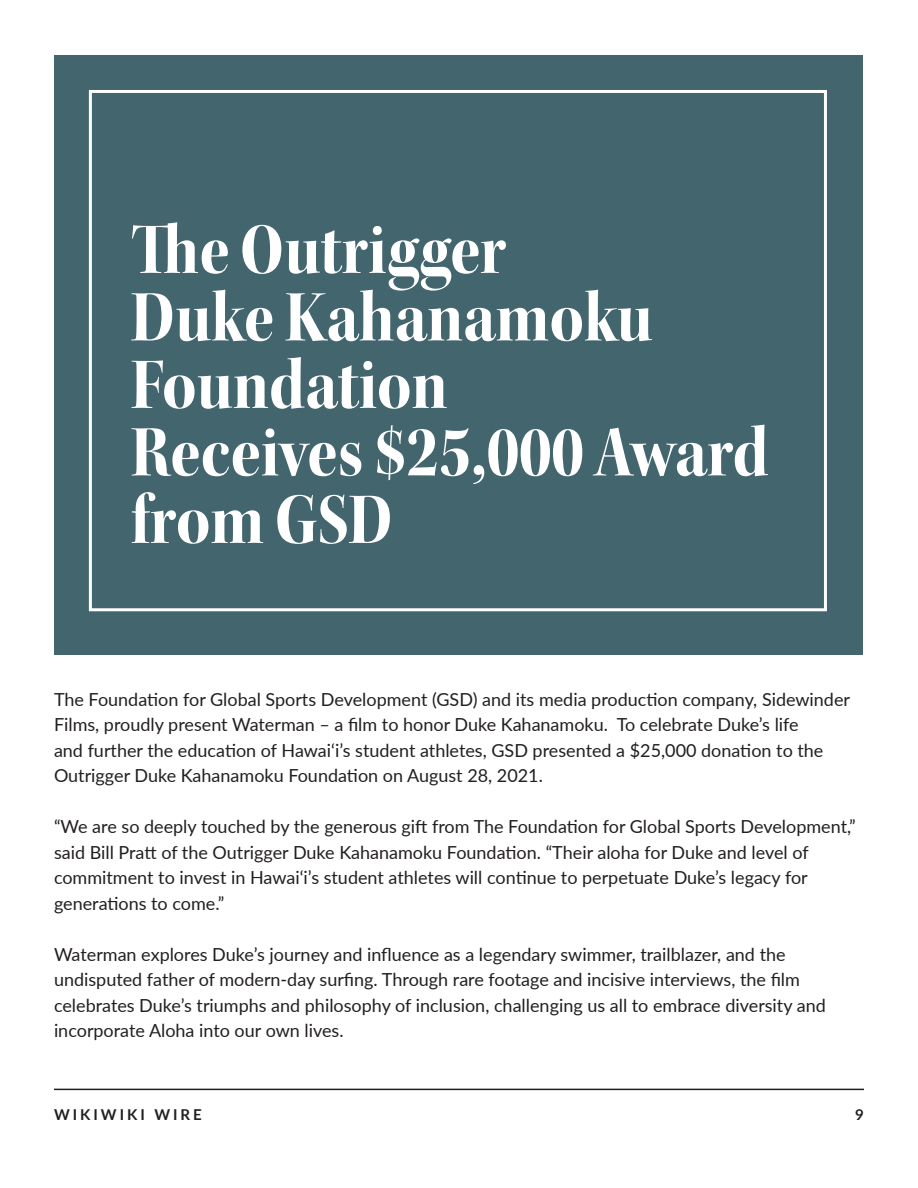
<style>
.page{position:relative;width:918px;height:1188px;background:#fff}
.page>*{position:absolute;margin:0;border:0;box-sizing:border-box;transform-origin:0 0}
.t1{font:75px/67.5px "Kepler Std Bold Scn Disp";color:#fff}
.t2{font:18px/25.5px "Lato";color:#231f20}
.t3{font:700 15px "Lato";letter-spacing:.2em;color:#231f20}
</style>
<div class="page">
<hr style="left:54px;top:1089px;width:810px;height:1px;background:#231f20">
<div style="left:55px;top:55px;width:808px;height:599px;background:#43656e"></div>
<div style="left:89px;top:90px;width:738px;height:521px;border:3px solid #fff"></div>
<p class="t1" style="left:131px;top:216px;width:377px">The Outrigger</p>
<p class="t1" style="left:131px;top:284px;width:523px">Duke Kahanamoku<br>Foundation</p>
<p class="t1" style="left:131px;top:419px;width:639px">Receives $25,000 Award</p>
<p class="t1" style="left:131px;top:486px;width:263px">from GSD</p>
<p class="t2" style="left:54px;top:686px;width:798px">The Foundation for Global Sports Development (GSD) and its media production company, Sidewinder Films, proudly present Waterman – a film to honor Duke Kahanamoku. To celebrate Duke’s life<br>and further the education of Hawai‘i’s student athletes, GSD presented a $25,000 donation to the Outrigger Duke Kahanamoku Foundation on August 28, 2021.</p>
<p class="t2" style="left:54px;top:813px;width:803px">“We are so deeply touched by the generous gift from The Foundation for Global Sports Development,” said Bill Pratt of the Outrigger Duke Kahanamoku Foundation. “Their aloha for Duke and level of commitment to invest in Hawai‘i’s student athletes will continue to perpetuate Duke’s legacy for generations to come.”</p>
<p class="t2" style="left:54px;top:941px;width:773px">Waterman explores Duke’s journey and influence as a legendary swimmer, trailblazer, and the undisputed father of modern-day surfing. Through rare footage and incisive interviews, the film celebrates Duke’s triumphs and philosophy of inclusion, challenging us all to embrace diversity and incorporate Aloha into our own lives.</p>
<p class="t3" style="left:54px;top:1103px;width:149px">WIKIWIKI WIRE</p>
<p class="t3" style="left:855px;top:1103px;width:10px">9</p>
</div>
